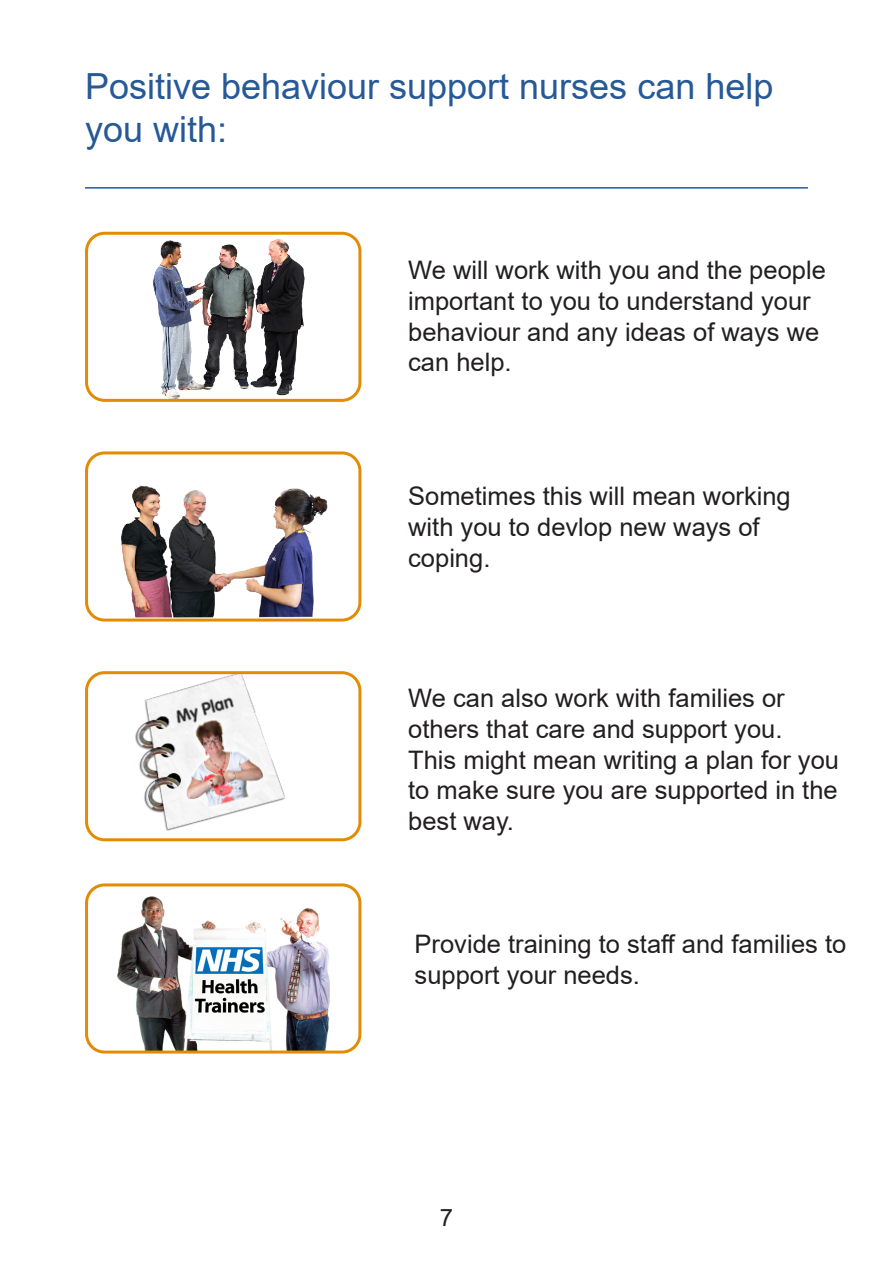
<style>
.page{position:relative;width:893px;height:1263px;background:#fff}
.page>*{position:absolute;margin:0;border:0;box-sizing:border-box;transform-origin:0 0}
.t1{font:36px/43.2px "Arial";color:#265996}
.t2{font:25.5px/30.6px "Arial";color:#231f20}
.t3{font:25.5px/30.6px "Arial MT2";color:#231f20}
.t4{font:24px "Arial MT2";color:#231f20}
.s1{font-family:"Arial"}
.s2{font-family:"Arial MT2"}
</style>
<div class="page">
<hr style="left:85px;top:187px;width:723px;height:2px;background:#265996">
<img style="left:152px;top:239px;width:153px;height:159px">
<div style="left:85px;top:232px;width:276px;height:170px;border:3px solid #e28c05;border-radius:18px"></div>
<img style="left:121px;top:485px;width:207px;height:132px">
<div style="left:85px;top:451px;width:276px;height:170px;border:3px solid #e28c05;border-radius:18px"></div>
<img style="left:135px;top:675px;width:150px;height:156px">
<div style="left:85px;top:671px;width:276px;height:170px;border:3px solid #e28c05;border-radius:18px"></div>
<img style="left:117px;top:896px;width:212px;height:153px">
<div style="left:85px;top:883px;width:276px;height:170px;border:3px solid #e28c05;border-radius:18px"></div>
<p class="t1" style="left:85px;top:64px;width:690px">Positive behaviour support nurses can help you with:</p>
<p class="t3" style="left:408px;top:255px;width:419px"><span class="s1">We will work with you and the people </span>important to you to understand your behaviour and any ideas of ways we <span class="s1">can help.</span></p>
<p class="t2" style="left:408px;top:481px;width:384px">Sometimes this will mean working <span class="s2">with you to devlop new ways of </span>coping.</p>
<p class="t2" style="left:408px;top:683px;width:432px">We can also work with families or others that care and support you.<br><span class="s2">This might mean writing a plan for you </span>to make sure you are supported in the best way.</p>
<p class="t2" style="left:415px;top:929px;width:433px">Provide training to staff and families to support your needs.</p>
<p class="t4" style="left:440px;top:1201px;width:15px">7</p>
</div>
